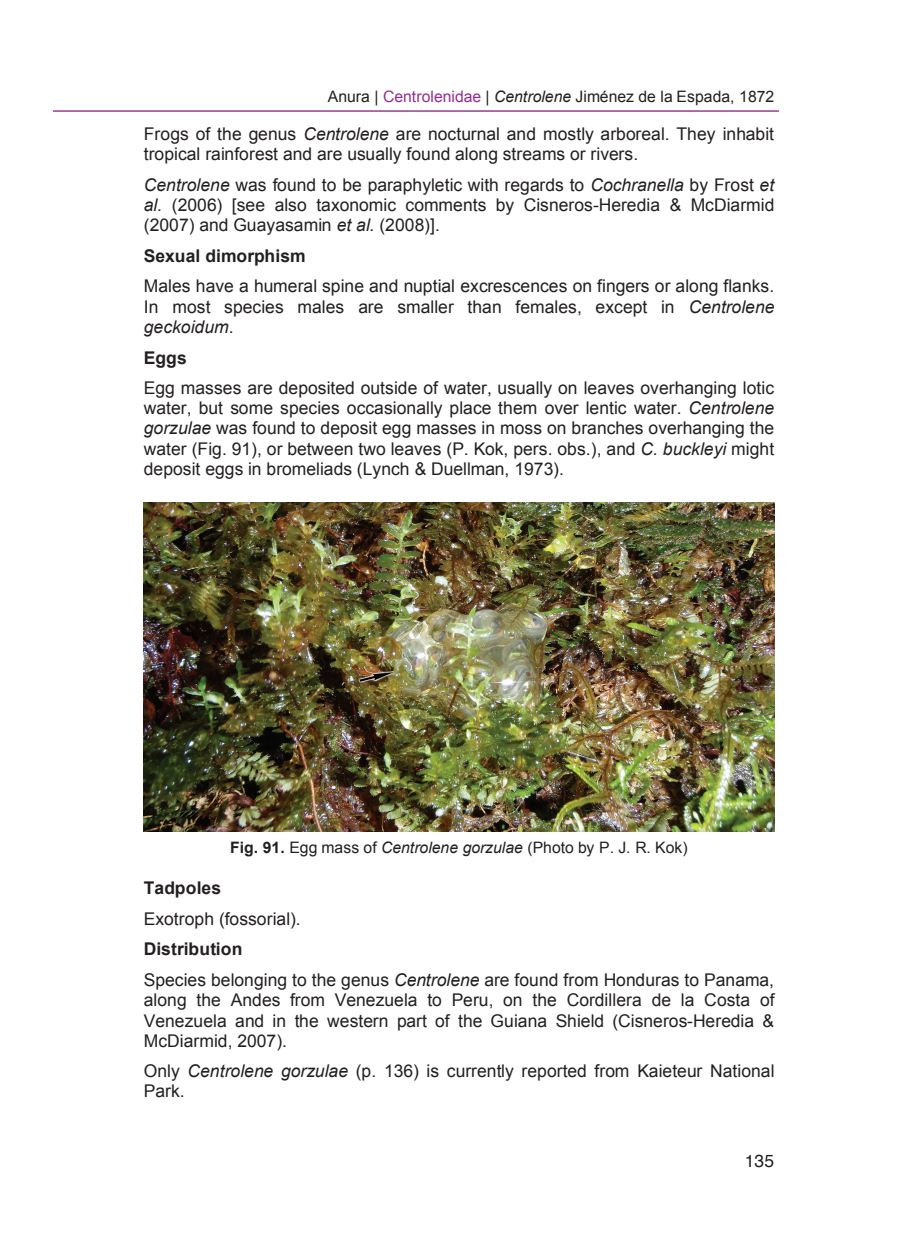
<style>
.page{position:relative;width:918px;height:1241px;background:#fff}
.page>*{position:absolute;margin:0;border:0;box-sizing:border-box;transform-origin:0 0}
.t1{font:17.5px/20.1px "Arial";letter-spacing:.005em;color:#231f20;text-align:justify}
.t2{font:700 17.5px "Arial";letter-spacing:.005em;color:#231f20}
.t3{font:17.5px "Helvetica";color:#231f20}
.t4{font:15.75px "Arial";color:#231f20}
.s1{color:#942d91}
.s2{font-style:italic}
.s3{font-weight:700}
</style>
<div class="page">
<hr style="left:54px;top:110px;width:724px;height:2px;background:#942d91">
<img style="left:144px;top:502px;width:630px;height:329px">
<p class="t4" style="left:328px;top:88px;width:448px">Anura | <span class="s1">Centrolenidae</span> | <span class="s2">Centrolene</span> Jiménez de la Espada, 1872</p>
<p class="t1" style="left:144px;top:124px;width:632px">Frogs of the genus <span class="s2">Centrolene</span> are nocturnal and mostly arboreal. They inhabit tropical rainforest and are usually found along streams or rivers.</p>
<p class="t1" style="left:144px;top:175px;width:632px"><span class="s2">Centrolene</span> was found to be paraphyletic with regards to <span class="s2">Cochranella</span> by Frost <span class="s2">et al.</span> (2006) [see also taxonomic comments by Cisneros-Heredia &amp; McDiarmid (2007) and Guayasamin <span class="s2">et al.</span> (2008)].</p>
<p class="t2" style="left:144px;top:246px;width:163px">Sexual dimorphism</p>
<p class="t1" style="left:144px;top:276px;width:632px">Males have a humeral spine and nuptial excrescences on fingers or along flanks.<br>In most species males are smaller than females, except in <span class="s2">Centrolene geckoidum</span>.</p>
<p class="t2" style="left:144px;top:347px;width:44px">Eggs</p>
<p class="t1" style="left:144px;top:378px;width:632px">Egg masses are deposited outside of water, usually on leaves overhanging lotic water, but some species occasionally place them over lentic water. <span class="s2">Centrolene gorzulae</span> was found to deposit egg masses in moss on branches overhanging the water (Fig. 91), or between two leaves (P. Kok, pers. obs.), and <span class="s2">C. buckleyi</span> might deposit eggs in bromeliads (Lynch &amp; Duellman, 1973).</p>
<p class="t4" style="left:230px;top:838px;width:459px"><span class="s3">Fig. 91.</span> Egg mass of <span class="s2">Centrolene gorzulae</span> (Photo by P. J. R. Kok)</p>
<p class="t2" style="left:144px;top:878px;width:79px">Tadpoles</p>
<p class="t1" style="left:144px;top:908px;width:158px">Exotroph (fossorial).</p>
<p class="t1" style="left:144px;top:933px;width:632px;line-height:30.8px"><span class="s3">Distribution<br></span>Species belonging to the genus <span class="s2">Centrolene</span> are found from Honduras to Panama,</p>
<p class="t1" style="left:144px;top:989px;width:632px">along the Andes from Venezuela to Peru, on the Cordillera de la Costa of Venezuela and in the western part of the Guiana Shield (Cisneros-Heredia &amp; McDiarmid, 2007).</p>
<p class="t1" style="left:144px;top:1061px;width:632px">Only <span class="s2">Centrolene gorzulae</span> (p. 136) is currently reported from Kaieteur National<br>Park.</p>
<p class="t3" style="left:745px;top:1153px;width:31px">135</p>
</div>
